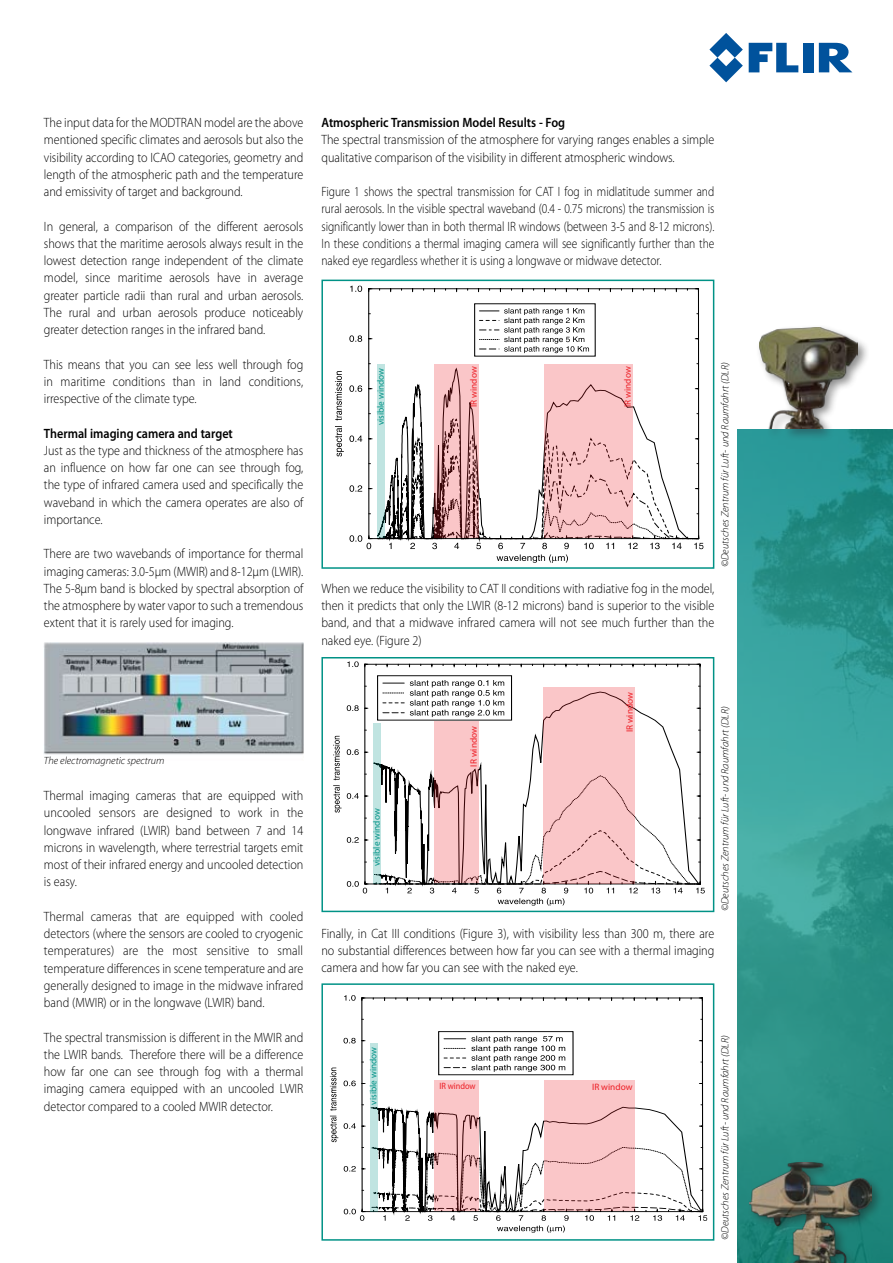
<style>
.page{position:relative;width:893px;height:1263px;background:#fff}
.page>*{position:absolute;margin:0;border:0;box-sizing:border-box;transform-origin:0 0}
.t1{font:300 13.5px/17.2px "Myriad Pro";color:#000;text-align:justify;scale:.9 1}
.t2{font:300 13.5px/17.2px "Myriad Pro";color:#000;text-align:justify;scale:.85 1}
.t3{font:600 13.5px "Myriad Pro";color:#000;scale:.9 1}
.t4{font:italic 300 10.5px "Myriad Pro";color:#000}
.t5{font:9.3px "Myriad Pro";color:#ed1c24}
.t6{font:9.3px "Myriad Pro";color:#009286}
.t7{font:9.15px "Myriad Pro";color:#ed1c24;scale:.91 1}
</style>
<div class="page">
<svg style="left:749px;top:43px;width:49px;height:29px"></svg>
<div style="left:803px;top:43px;width:11px;height:29px;background:#00529c"></div>
<svg style="left:819px;top:43px;width:33px;height:29px"></svg>
<svg style="left:709px;top:33px;width:34px;height:49px"></svg>
<svg style="left:699px;top:536px;width:5px;height:13px"></svg>
<svg style="left:349px;top:385px;width:13px;height:7px"></svg>
<svg style="left:349px;top:335px;width:13px;height:7px"></svg>
<svg style="left:350px;top:285px;width:12px;height:7px"></svg>
<svg style="left:335px;top:371px;width:7px;height:49px"></svg>
<svg style="left:402px;top:384px;width:295px;height:42px"></svg>
<svg style="left:335px;top:426px;width:364px;height:137px"></svg>
<div style="left:369px;top:289px;width:330px;height:250px;border:1px solid #000"></div>
<svg style="left:479px;top:308px;width:110px;height:45px"></svg>
<div style="left:321px;top:280px;width:393px;height:289px;border:2px solid #009286"></div>
<svg style="left:701px;top:887px;width:4px;height:6px"></svg>
<svg style="left:347px;top:705px;width:12px;height:6px"></svg>
<svg style="left:347px;top:661px;width:12px;height:6px"></svg>
<svg style="left:373px;top:663px;width:328px;height:67px"></svg>
<svg style="left:333px;top:730px;width:368px;height:176px"></svg>
<div style="left:365px;top:664px;width:335px;height:220px;border:1px solid #000"></div>
<div style="left:377px;top:676px;width:135px;height:44px;background:#fff"></div>
<svg style="left:383px;top:683px;width:21px;height:1px"></svg>
<svg style="left:383px;top:693px;width:21px;height:1px"></svg>
<svg style="left:383px;top:703px;width:21px;height:1px"></svg>
<svg style="left:383px;top:712px;width:21px;height:1px"></svg>
<svg style="left:410px;top:680px;width:94px;height:37px"></svg>
<div style="left:321px;top:657px;width:393px;height:255px;border:2px solid #009286"></div>
<svg style="left:704px;top:1215px;width:3px;height:6px"></svg>
<svg style="left:344px;top:1209px;width:21px;height:12px"></svg>
<svg style="left:344px;top:1166px;width:12px;height:5px"></svg>
<svg style="left:344px;top:1123px;width:12px;height:6px"></svg>
<svg style="left:344px;top:1080px;width:12px;height:6px"></svg>
<svg style="left:343px;top:1038px;width:13px;height:5px"></svg>
<svg style="left:344px;top:995px;width:12px;height:6px"></svg>
<svg style="left:330px;top:1067px;width:8px;height:75px"></svg>
<svg style="left:370px;top:997px;width:333px;height:216px"></svg>
<svg style="left:371px;top:1131px;width:332px;height:102px"></svg>
<div style="left:362px;top:998px;width:341px;height:214px;border:1px solid #000"></div>
<div style="left:439px;top:1031px;width:134px;height:44px;background:#fff"></div>
<div style="left:439px;top:1031px;width:134px;height:44px;border:1px solid #000"></div>
<svg style="left:444px;top:1036px;width:121px;height:36px"></svg>
<div style="left:321px;top:983px;width:393px;height:258px;border:2px solid #009286"></div>
<img style="left:759px;top:328px;width:99px;height:101px">
<img style="left:737px;top:429px;width:156px;height:834px">
<img style="left:44px;top:642px;width:259px;height:113px">
<svg style="left:544px;top:364px;width:89px;height:174px;background:#f0bcbe"></svg>
<svg style="left:434px;top:364px;width:45px;height:174px;background:#cd999b"></svg>
<div style="left:377px;top:364px;width:8px;height:174px;background:#c0e4e1"></div>
<div style="left:373px;top:723px;width:8px;height:161px;background:#c0e4e1"></div>
<svg style="left:434px;top:722px;width:45px;height:161px;background:#edb9bb"></svg>
<div style="left:543px;top:687px;width:92px;height:197px;background:#fac6c8"></div>
<div style="left:370px;top:1043px;width:7px;height:168px;background:#c0e4e1"></div>
<svg style="left:434px;top:1080px;width:45px;height:130px;background:#e8b4b6"></svg>
<div style="left:544px;top:1080px;width:90px;height:131px;background:#fac6c8"></div>
<p class="t1" style="left:44px;top:114px;width:290px">The input data for the MODTRAN model are the above mentioned specific climates and aerosols but also the visibility according to ICAO categories, geometry and length of the atmospheric path and the temperature and emissivity of target and background.</p>
<p class="t1" style="left:44px;top:218px;width:290px">In general, a comparison of the different aerosols shows that the maritime aerosols always result in the lowest detection range independent of the climate model, since maritime aerosols have in average greater particle radii than rural and urban aerosols.<br>The rural and urban aerosols produce noticeably greater detection ranges in the infrared band.</p>
<p class="t1" style="left:44px;top:356px;width:290px">This means that you can see less well through fog in maritime conditions than in land conditions, irrespective of the climate type.</p>
<p class="t3" style="left:44px;top:426px;width:211px">Thermal imaging camera and target</p>
<p class="t1" style="left:44px;top:442px;width:290px">Just as the type and thickness of the atmosphere has an influence on how far one can see through fog, the type of infrared camera used and specifically the waveband in which the camera operates are also of importance.</p>
<p class="t1" style="left:44px;top:545px;width:290px">There are two wavebands of importance for thermal imaging cameras: 3.0-5μm (MWIR) and 8-12μm (LWIR).<br>The 5-8μm band is blocked by spectral absorption of the atmosphere by water vapor to such a tremendous extent that it is rarely used for imaging.</p>
<p class="t3" style="left:321px;top:115px;width:272px">Atmospheric Transmission Model Results - Fog</p>
<p class="t1" style="left:321px;top:132px;width:438px">The spectral transmission of the atmosphere for varying ranges enables a simple qualitative comparison of the visibility in different atmospheric windows.</p>
<p class="t2" style="left:321px;top:183px;width:464px">Figure 1 shows the spectral transmission for CAT I fog in midlatitude summer and rural aerosols. In the visible spectral waveband (0.4 - 0.75 microns) the transmission is significantly lower than in both thermal IR windows (between 3-5 and 8-12 microns).<br>In these conditions a thermal imaging camera will see significantly further than the naked eye regardless whether it is using a longwave or midwave detector.</p>
<p class="t6" style="left:376px;top:425px;width:59px;rotate:-90deg">visible window</p>
<p class="t5" style="left:469px;top:407px;width:42px;rotate:-90deg">IR window</p>
<p class="t5" style="left:623px;top:407px;width:42px;rotate:-90deg">IR window</p>
<p class="t4" style="left:720px;top:567px;width:207px;rotate:-90deg">©Deutsches Zentrum für Luft- und Raumfahrt (DLR)</p>
<p class="t1" style="left:321px;top:580px;width:438px">When we reduce the visibility to CAT II conditions with radiative fog in the model, then it predicts that only the LWIR (8-12 microns) band is superior to the visible band, and that a midwave infrared camera will not see much further than the naked eye. (Figure 2)</p>
<p class="t4" style="left:44px;top:755px;width:122px">The electromagnetic spectrum</p>
<p class="t1" style="left:44px;top:787px;width:290px">Thermal imaging cameras that are equipped with uncooled sensors are designed to work in the longwave infrared (LWIR) band between 7 and 14 microns in wavelength, where terrestrial targets emit most of their infrared energy and uncooled detection is easy.</p>
<p class="t1" style="left:44px;top:908px;width:290px">Thermal cameras that are equipped with cooled detectors (where the sensors are cooled to cryogenic temperatures) are the most sensitive to small temperature differences in scene temperature and are generally designed to image in the midwave infrared band (MWIR) or in the longwave (LWIR) band.</p>
<p class="t1" style="left:44px;top:1029px;width:290px">The spectral transmission is different in the MWIR and the LWIR bands. Therefore there will be a difference how far one can see through fog with a thermal imaging camera equipped with an uncooled LWIR detector compared to a cooled MWIR detector.</p>
<p class="t6" style="left:372px;top:866px;width:59px;rotate:-90deg">visible window</p>
<p class="t5" style="left:469px;top:767px;width:42px;rotate:-90deg">IR window</p>
<p class="t5" style="left:625px;top:732px;width:42px;rotate:-90deg">IR window</p>
<p class="t4" style="left:720px;top:911px;width:207px;rotate:-90deg">©Deutsches Zentrum für Luft- und Raumfahrt (DLR)</p>
<p class="t1" style="left:321px;top:925px;width:438px">Finally, in Cat III conditions (Figure 3), with visibility less than 300 m, there are no substantial differences between how far you can see with a thermal imaging camera and how far you can see with the naked eye.</p>
<p class="t6" style="left:368px;top:1104px;width:59px;rotate:-90deg">visible window</p>
<p class="t7" style="left:439px;top:1081px;width:41px">IR window</p>
<p class="t5" style="left:592px;top:1082px;width:42px">IR window</p>
<p class="t4" style="left:720px;top:1240px;width:207px;rotate:-90deg">©Deutsches Zentrum für Luft- und Raumfahrt (DLR)</p>
</div>
